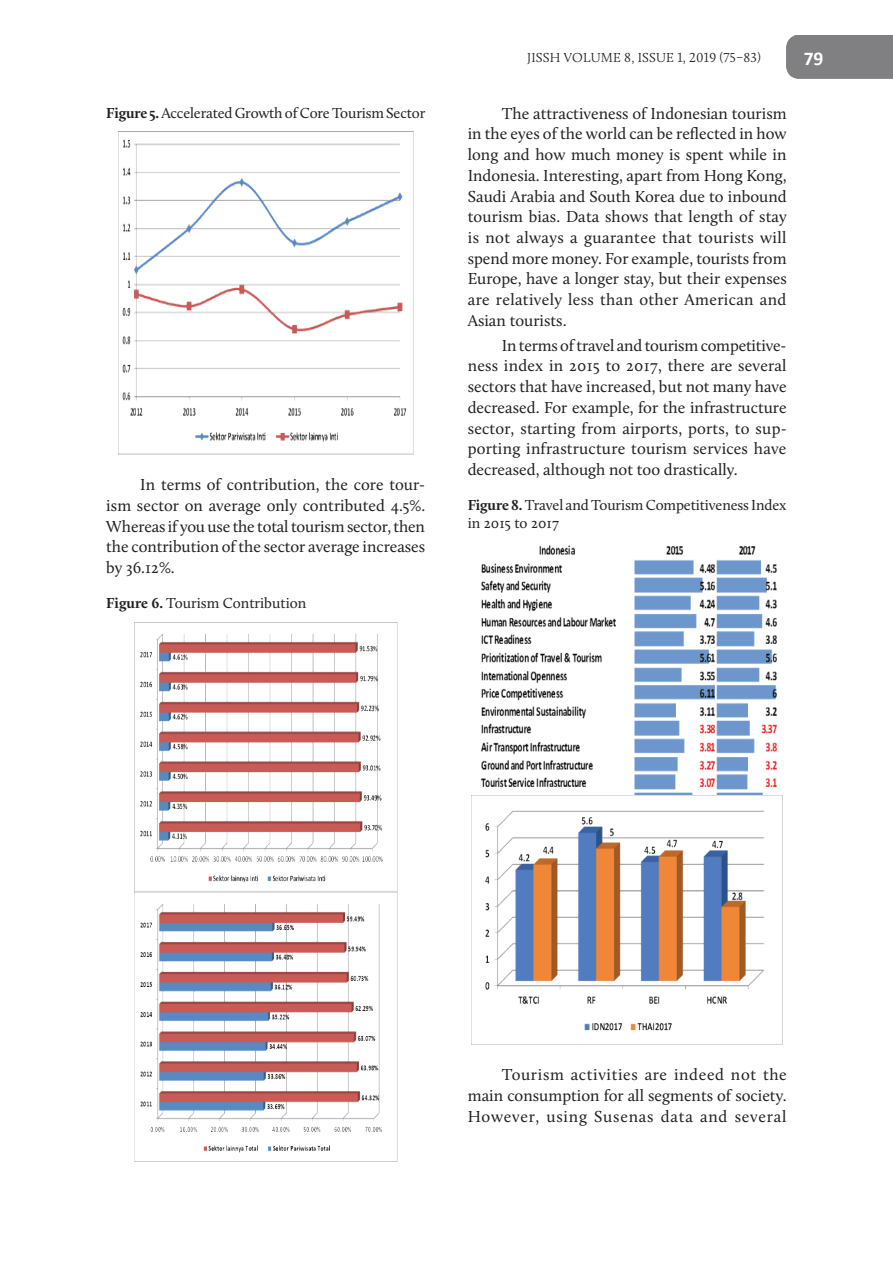
<style>
.page{position:relative;width:893px;height:1263px;background:#fff}
.page>*{position:absolute;margin:0;border:0;box-sizing:border-box;transform-origin:0 0}
.t1{font:700 19.5px "Calibri";color:#fff}
.t2{font:16.5px/20.7px "Calluna";color:#231f20;text-align:justify}
.t3{font:15px/18px "Calluna";letter-spacing:-.01em;color:#231f20}
.t4{font:300 13.5px "Calluna";letter-spacing:.015em;color:#231f20}
.s1{font-weight:700}
</style>
<div class="page">
<img style="left:118px;top:132px;width:295px;height:323px">
<img style="left:134px;top:622px;width:263px;height:269px">
<img style="left:134px;top:893px;width:248px;height:268px">
<img style="left:481px;top:545px;width:296px;height:249px">
<img style="left:472px;top:796px;width:311px;height:249px">
<p class="t3" style="left:106px;top:103px;width:320px"><span class="s1">Figure 5.</span> Accelerated Growth of Core Tourism Sector</p>
<p class="t2" style="left:106px;top:474px;width:320px;text-indent:34px">In terms of contribution, the core tour&shy;ism sector on average only contributed 4.5%.<br>Whereas if you use the total tourism sector, then the contribution of the sector average increases by 36.12%.</p>
<p class="t3" style="left:106px;top:594px;width:202px"><span class="s1">Figure 6.</span> Tourism Contribution</p>
<p class="t4" style="left:527px;top:49px;width:235px">JISSH VOLUME 8, ISSUE 1, 2019 (75–83)</p>
<p class="t1" style="left:804px;top:46px;width:21px">79</p>
<p class="t2" style="left:468px;top:103px;width:320px;text-indent:34px">The attractiveness of Indonesian tourism in the eyes of the world can be reflected in how long and how much money is spent while in Indonesia. Interesting, apart from Hong Kong, Saudi Arabia and South Korea due to inbound tourism bias. Data shows that length of stay is not always a guarantee that tourists will spend more money. For example, tourists from Europe, have a longer stay, but their expenses are relatively less than other American and Asian tourists.</p>
<p class="t2" style="left:468px;top:335px;width:320px;text-indent:34px">In terms of travel and tourism competitive&shy;ness index in 2015 to 2017, there are several sectors that have increased, but not many have decreased. For example, for the infrastructure sector, starting from airports, ports, to sup&shy;porting infrastructure tourism services have decreased, although not too drastically.</p>
<p class="t3" style="left:468px;top:496px;width:320px"><span class="s1">Figure 8.</span> Travel and Tourism Competitiveness Index in 2015 to 2017</p>
<p class="t2" style="left:468px;top:1064px;width:321px;text-indent:34px">Tourism activities are indeed not the main consumption for all segments of society.<br>However, using Susenas data and several</p>
</div>
